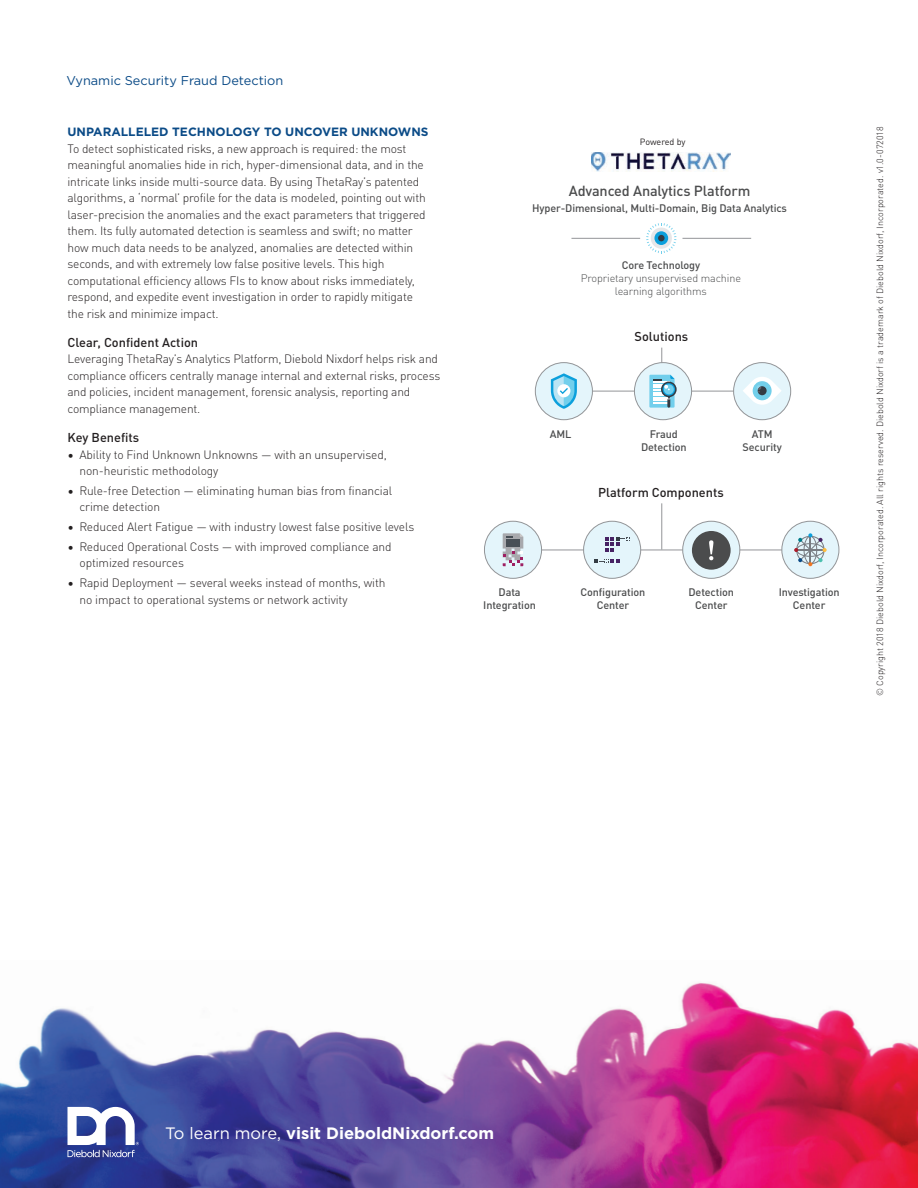
<style>
.page{position:relative;width:918px;height:1188px;background:#fff}
.page>*{position:absolute;margin:0;border:0;box-sizing:border-box;transform-origin:0 0}
.t1{font:700 16.5px "Gotham";color:#fff}
.t2{font:500 14.4px "DIN";letter-spacing:-.01em;color:#4b4c4d}
.t3{font:500 12.75px "DIN Pro";color:#231f20}
.t4{font:12.75px "Gotham";color:#0b4b87}
.t5{font:300 12px/16.5px "DIN Pro";letter-spacing:-.015em;color:#231f20}
.t6{font:700 12px "Gotham";color:#0b4b87}
.t7{font:500 10.8px/13px "DIN";letter-spacing:-.01em;color:#4b4c4d;text-align:center}
.t8{font:300 10.8px/13px "DIN";letter-spacing:-.01em;color:#4b4c4d;text-align:center}
.t9{font:300 9px "DIN Pro";color:#231f20}
.t10{font:9px "DIN Pro";letter-spacing:-.005em;color:#231f20}
.s1{font-weight:400}
</style>
<div class="page">
<img style="left:0;top:982px;width:918px;height:206px">
<svg style="left:67px;top:1107px;width:72px;height:50px"></svg>
<hr style="left:538px;top:391px;width:207px;height:1px;background:#939598">
<hr style="left:538px;top:550px;width:265px;height:1px;background:#939598">
<hr style="left:661px;top:348px;width:1px;height:46px;background:#939598">
<hr style="left:661px;top:503px;width:1px;height:47px;background:#939598">
<img style="left:591px;top:152px;width:140px;height:20px">
<hr style="left:682px;top:238px;width:69px;height:1px;background:#939598">
<div style="left:683px;top:521px;width:57px;height:57px;background:#e4f5fb;border-radius:50%"></div>
<div style="left:782px;top:521px;width:57px;height:57px;background:#e4f5fb;border-radius:50%"></div>
<div style="left:484px;top:521px;width:58px;height:57px;background:#e4f5fb;border-radius:50%"></div>
<div style="left:584px;top:521px;width:57px;height:57px;background:#e4f5fb;border-radius:50%"></div>
<div style="left:682px;top:521px;width:58px;height:58px;border:1px solid #939598;border-radius:50%"></div>
<div style="left:781px;top:521px;width:58px;height:58px;border:1px solid #939598;border-radius:50%"></div>
<div style="left:484px;top:521px;width:58px;height:58px;border:1px solid #939598;border-radius:50%"></div>
<div style="left:583px;top:521px;width:58px;height:58px;border:1px solid #939598;border-radius:50%"></div>
<svg style="left:794px;top:533px;width:33px;height:33px"></svg>
<div style="left:734px;top:363px;width:57px;height:57px;background:#e4f5fb;border-radius:50%"></div>
<div style="left:535px;top:363px;width:57px;height:57px;background:#e4f5fb;border-radius:50%"></div>
<div style="left:634px;top:363px;width:58px;height:57px;background:#e4f5fb;border-radius:50%"></div>
<div style="left:733px;top:362px;width:58px;height:58px;border:1px solid #939598;border-radius:50%"></div>
<div style="left:535px;top:362px;width:58px;height:58px;border:1px solid #939598;border-radius:50%"></div>
<div style="left:634px;top:362px;width:58px;height:58px;border:1px solid #939598;border-radius:50%"></div>
<svg style="left:503px;top:533px;width:20px;height:33px"></svg>
<svg style="left:661px;top:382px;width:16px;height:15px"></svg>
<svg style="left:649px;top:375px;width:26px;height:33px"></svg>
<svg style="left:646px;top:223px;width:30px;height:30px"></svg>
<hr style="left:571px;top:238px;width:69px;height:1px;background:#939598">
<svg style="left:551px;top:373px;width:26px;height:36px"></svg>
<div style="left:692px;top:531px;width:39px;height:39px;background:#4b4c4d;border-radius:50%"></div>
<svg style="left:709px;top:540px;width:4px;height:20px"></svg>
<svg style="left:743px;top:377px;width:38px;height:28px"></svg>
<svg style="left:594px;top:559px;width:26px;height:4px"></svg>
<svg style="left:605px;top:537px;width:25px;height:15px"></svg>
<p class="t4" style="left:66px;top:73px;width:218px">Vynamic Security Fraud Detection</p>
<p class="t6" style="left:68px;top:125px;width:363px">UNPARALLELED TECHNOLOGY TO UNCOVER UNKNOWNS</p>
<p class="t5" style="left:68px;top:139px;width:360px">To detect sophisticated risks, a new approach is required: the most meaningful anomalies hide in rich, hyper-dimensional data, and in the intricate links inside multi-source data. By using ThetaRay’s patented algorithms, a ‘normal’ profile for the data is modeled, pointing out with laser-precision the anomalies and the exact parameters that triggered them. Its fully automated detection is seamless and swift; no matter how much data needs to be analyzed, anomalies are detected within seconds, and with extremely low false positive levels. This high computational efficiency allows FIs to know about risks immediately, respond, and expedite event investigation in order to rapidly mitigate the risk and minimize impact.</p>
<p class="t3" style="left:68px;top:332px;width:132px">Clear, Confident Action</p>
<p class="t5" style="left:68px;top:350px;width:374px">Leveraging ThetaRay’s Analytics Platform, Diebold Nixdorf helps risk and compliance officers centrally manage internal and external risks, process and policies, incident management, forensic analysis, reporting and compliance management.</p>
<p class="t3" style="left:68px;top:428px;width:73px">Key Benefits</p>
<p class="t5" style="left:80px;top:445px;width:309px;text-indent:-12px">• Ability to Find Unknown Unknowns — with an unsupervised, non-heuristic methodology</p>
<p class="t5" style="left:80px;top:482px;width:314px;text-indent:-12px">• Rule-free Detection — eliminating human bias from financial crime detection</p>
<p class="t5" style="left:68px;top:518px;width:348px">• Reduced Alert Fatigue — with industry lowest false positive levels</p>
<p class="t5" style="left:80px;top:537px;width:314px;text-indent:-12px">• Reduced Operational Costs — with improved compliance and optimized resources</p>
<p class="t5" style="left:80px;top:574px;width:308px;text-indent:-12px">• Rapid Deployment — several weeks instead of months, with no impact to operational systems or network activity</p>
<p class="t10" style="left:640px;top:135px;width:47px">Powered by</p>
<p class="t2" style="left:569px;top:182px;width:183px">Advanced Analytics Platform</p>
<p class="t7" style="left:532px;top:201px;width:256px">Hyper-Dimensional, Multi-Domain, Big Data Analytics</p>
<p class="t7" style="left:622px;top:258px;width:80px">Core Technology</p>
<p class="t8" style="left:581px;top:271px;width:162px">Proprietary unsupervised machine learning algorithms</p>
<p class="t3" style="left:635px;top:327px;width:55px">Solutions</p>
<p class="t7" style="left:550px;top:427px;width:23px">AML</p>
<p class="t7" style="left:641px;top:427px;width:47px">Fraud<br>Detection</p>
<p class="t7" style="left:743px;top:427px;width:41px">ATM<br>Security</p>
<p class="t3" style="left:598px;top:482px;width:127px">Platform Components</p>
<p class="t7" style="left:483px;top:585px;width:54px">Data<br>Integration</p>
<p class="t7" style="left:581px;top:585px;width:66px">Configuration<br>Center</p>
<p class="t7" style="left:689px;top:585px;width:47px">Detection<br>Center</p>
<p class="t7" style="left:779px;top:585px;width:63px">Investigation<br>Center</p>
<p class="t9" style="left:873px;top:696px;width:571px;rotate:-90deg">© Copyright 2018 Diebold Nixdorf, Incorporated. All rights reserved. Diebold Nixdorf is a trademark of Diebold Nixdorf, Incorporated. v1.0-072018</p>
<h1 class="t1" style="left:165px;top:1123px;width:330px"><span class="s1">To learn more,</span> visit DieboldNixdorf.com</h1>
</div>
